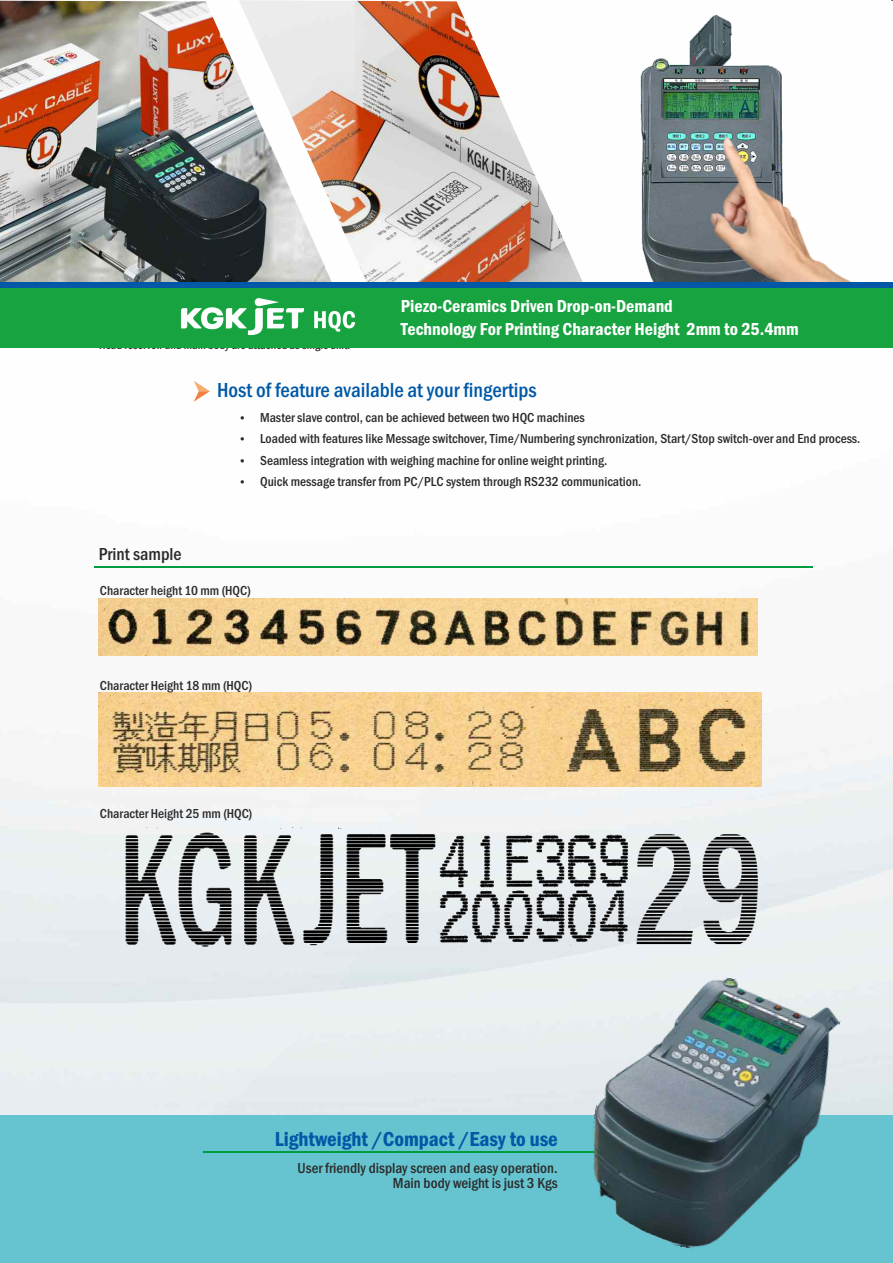
<style>
.page{position:relative;width:893px;height:1263px;background:#fff}
.page>*{position:absolute;margin:0;border:0;box-sizing:border-box;transform-origin:0 0}
.t1{font:500 condensed 21px "Franklin Gothic";color:#0058a6}
.t2{font:600 condensed 21px "Franklin Gothic";color:#0058a6}
.t3{font:600 condensed 18px/23.2px "Franklin Gothic";color:#fefefe}
.t4{font:500 condensed 18px "Franklin Gothic";color:#2b2a29}
.t5{font:500 condensed 15px/15.1px "Franklin Gothic";color:#2b2a29;text-align:right}
.t6{font:500 condensed 13.5px "Franklin Gothic";color:#2b2a29}
.t7{font:500 condensed 12px "Franklin Gothic";color:#2b2a29}
</style>
<div class="page">
<img style="left:0;top:401px;width:893px;height:714px">
<div style="left:0;top:1115px;width:893px;height:148px;background:#66c3d0"></div>
<hr style="left:204px;top:1151px;width:429px;height:2px;background:#009c40">
<img style="left:575px;top:960px;width:268px;height:289px">
<img style="left:99px;top:598px;width:658px;height:57px">
<img style="left:99px;top:693px;width:662px;height:93px">
<hr style="left:95px;top:566px;width:718px;height:2px;background:#009c40">
<img style="left:119px;top:827px;width:640px;height:122px">
<img style="left:640px;top:15px;width:143px;height:267px">
<img style="left:663px;top:131px;width:189px;height:151px">
<img style="left:0;top:0;width:239px;height:282px">
<img style="left:239px;top:0;width:344px;height:282px">
<div style="left:0;top:287px;width:893px;height:61px;background:#17a340"></div>
<svg style="left:314px;top:311px;width:41px;height:21px"></svg>
<svg style="left:181px;top:298px;width:123px;height:37px"></svg>
<div style="left:0;top:282px;width:893px;height:5px;background:#0058a6"></div>
<svg style="left:194px;top:381px;width:16px;height:21px"></svg>
<svg style="left:241px;top:437px;width:3px;height:4px"></svg>
<p class="t7" style="left:99px;top:341px;width:253px">Head reservoir and main body are attached as single unit.</p>
<h2 class="t3" style="left:401px;top:296px;width:399px">Piezo-Ceramics Driven Drop-on-Demand<br>Technology For Printing Character Height 2mm to 25.4mm</h2>
<h1 class="t1" style="left:217px;top:382px;width:321px">Host of feature available at your fingertips</h1>
<p class="t6" style="left:260px;top:412px;width:326px">Master slave control, can be achieved between two HQC machines</p>
<p class="t6" style="left:260px;top:455px;width:349px">Seamless integration with weighing machine for online weight printing.</p>
<p class="t6" style="left:260px;top:434px;width:602px">Loaded with features like Message switchover, Time/Numbering synchronization, Start/Stop switch-over and End process.</p>
<p class="t6" style="left:260px;top:477px;width:383px">Quick message transfer from PC/PLC system through RS232 communication.</p>
<h2 class="t4" style="left:99px;top:547px;width:84px">Print sample</h2>
<p class="t6" style="left:100px;top:586px;width:152px">Character height 10 mm (HQC)</p>
<p class="t6" style="left:100px;top:680px;width:154px">Character Height 18 mm (HQC)</p>
<p class="t6" style="left:100px;top:808px;width:154px">Character Height 25 mm (HQC)</p>
<h1 class="t2" style="left:275px;top:1131px;width:285px">Lightweight /Compact /Easy to use</h1>
<p class="t5" style="left:298px;top:1161px;width:261px">User friendly display screen and easy operation.<br>Main body weight is just 3 Kgs</p>
</div>
